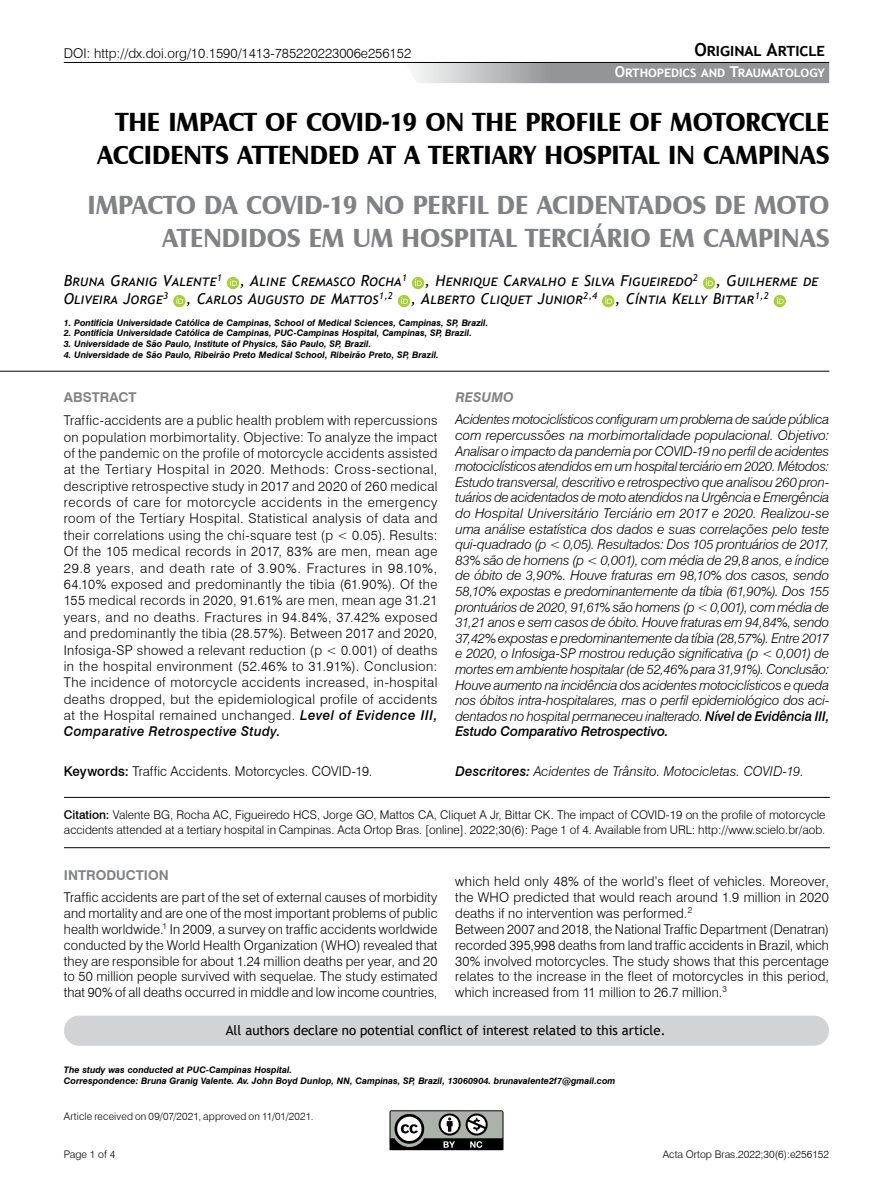
<style>
.page{position:relative;width:893px;height:1191px;background:#fff}
.page>*{position:absolute;margin:0;border:0;box-sizing:border-box;transform-origin:0 0}
.t1{font:700 27px/33px "Castle T";color:#000;text-align:right}
.t2{font:700 27px/33px "Castle T";color:#808285;text-align:right}
.t3{font:700 18px "Trebuchet MS";color:#000}
.t4{font:italic 15px/18px "Trebuchet MS";letter-spacing:.02em;color:#000}
.t5{font:700 15px "Trebuchet MS";color:#fff}
.t6{font:300 13.5px/16.4px "Swiss 721 BT";letter-spacing:.01em;color:#000;text-align:justify}
.t7{font:italic 300 13.5px/15.6px "Swiss 721 BT";letter-spacing:-.01em;color:#000;text-align:justify}
.t8{font:13.5px "Trebuchet MS";color:#000}
.t9{font:700 13.5px "Swiss 721 BT";color:#808285}
.t10{font:italic 700 13.5px "Swiss 721 BT";color:#808285}
.t11{font:300 12px/15px "Swiss 721 BT";color:#000}
.t12{font:300 10.5px "Swiss 721 BT";color:#000}
.t13{font:italic 700 9px/10.8px "Swiss 721 BT";color:#000}
.s1{font-weight:500;font-style:italic}
.s2{font-weight:500}
</style>
<div class="page">
<svg style="left:416px;top:63px;width:413px;height:20px;background:#a2a4a7"></svg>
<svg style="left:389px;top:1110px;width:114px;height:40px;background:#737673"></svg>
<hr style="left:64px;top:62px;width:765px;height:1px;background:#000">
<hr style="left:0;top:371px;width:829px;height:1px;background:#000">
<hr style="left:64px;top:797px;width:766px;height:1px;background:#000">
<hr style="left:64px;top:847px;width:766px;height:1px;background:#000">
<div style="left:64px;top:1015px;width:765px;height:30px;background:#d1d3d4;border-radius:15px"></div>
<div style="left:227px;top:277px;width:12px;height:12px;background:#a6cf38;border-radius:50%"></div>
<svg style="left:230px;top:279px;width:7px;height:7px"></svg>
<div style="left:412px;top:277px;width:12px;height:12px;background:#a6cf38;border-radius:50%"></div>
<svg style="left:415px;top:279px;width:7px;height:7px"></svg>
<div style="left:703px;top:277px;width:12px;height:12px;background:#a6cf38;border-radius:50%"></div>
<svg style="left:706px;top:279px;width:7px;height:7px"></svg>
<div style="left:173px;top:295px;width:12px;height:12px;background:#a6cf38;border-radius:50%"></div>
<svg style="left:176px;top:297px;width:7px;height:7px"></svg>
<div style="left:398px;top:295px;width:12px;height:12px;background:#a6cf38;border-radius:50%"></div>
<svg style="left:401px;top:297px;width:7px;height:7px"></svg>
<div style="left:602px;top:295px;width:12px;height:12px;background:#a6cf38;border-radius:50%"></div>
<svg style="left:605px;top:297px;width:7px;height:7px"></svg>
<div style="left:774px;top:295px;width:12px;height:12px;background:#a6cf38;border-radius:50%"></div>
<svg style="left:777px;top:297px;width:7px;height:7px"></svg>
<p class="t6" style="left:64px;top:45px;width:349px">DOI: http://dx.doi.org/10.1590/1413-785220223006e256152</p>
<h2 class="t3" style="left:694px;top:39px;width:132px">Original Article</h2>
<p class="t5" style="left:615px;top:63px;width:212px">Orthopedics and Traumatology</p>
<h1 class="t1" style="left:97px;top:105px;width:734px">THE IMPACT OF COVID-19 ON THE PROFILE OF MOTORCYCLE<br>ACCIDENTS ATTENDED AT A TERTIARY HOSPITAL IN CAMPINAS</h1>
<h1 class="t2" style="left:87px;top:188px;width:743px">IMPACTO DA COVID-19 NO PERFIL DE ACIDENTADOS DE MOTO<br>ATENDIDOS EM UM HOSPITAL TERCIÁRIO EM CAMPINAS</h1>
<p class="t4" style="left:64px;top:272px;width:756px">Bruna Granig Valente<sup>1</sup> , Aline Cremasco Rocha<sup>1</sup> , Henrique Carvalho e Silva Figueiredo<sup>2</sup> , Guilherme de<br>Oliveira Jorge<sup>3</sup> , Carlos Augusto de Mattos<sup>1,2</sup> , Alberto Cliquet Junior<sup>2,4</sup> , Cíntia Kelly Bittar<sup>1,2</sup></p>
<p class="t13" style="left:64px;top:317px;width:426px">1. Pontifícia Universidade Católica de Campinas, School of Medical Sciences, Campinas, SP, Brazil.</p>
<p class="t13" style="left:64px;top:328px;width:410px">2. Pontifícia Universidade Católica de Campinas, PUC-Campinas Hospital, Campinas, SP, Brazil.</p>
<p class="t13" style="left:64px;top:338px;width:309px">3. Universidade de São Paulo, Institute of Physics, São Paulo, SP, Brazil.</p>
<p class="t13" style="left:64px;top:349px;width:377px">4. Universidade de São Paulo, Ribeirão Preto Medical School, Ribeirão Preto, SP, Brazil.</p>
<p class="t9" style="left:64px;top:389px;width:74px">ABSTRACT</p>
<p class="t6" style="left:64px;top:412px;width:375px">Traffic-accidents are a public health problem with repercussions on population morbimortality. Objective: To analyze the impact of the pandemic on the profile of motorcycle accidents assisted at the Tertiary Hospital in 2020. Methods: Cross-sectional, descriptive retrospective study in 2017 and 2020 of 260 medical records of care for motorcycle accidents in the emergency room of the Tertiary Hospital. Statistical analysis of data and their correlations using the chi-square test (p &lt; 0.05). Results:<br>Of the 105 medical records in 2017, 83% are men, mean age 29.8 years, and death rate of 3.90%. Fractures in 98.10%, 64.10% exposed and predominantly the tibia (61.90%). Of the 155 medical records in 2020, 91.61% are men, mean age 31.21 years, and no deaths. Fractures in 94.84%, 37.42% exposed and predominantly the tibia (28.57%). Between 2017 and 2020, Infosiga-SP showed a relevant reduction (p &lt; 0.001) of deaths in the hospital environment (52.46% to 31.91%). Conclusion:<br>The incidence of motorcycle accidents increased, in-hospital deaths dropped, but the epidemiological profile of accidents at the Hospital remained unchanged. <span class="s1">Level of Evidence III, Comparative Retrospective Study.</span></p>
<p class="t6" style="left:64px;top:762px;width:310px"><span class="s2">Keywords:</span> Traffic Accidents. Motorcycles. COVID-19.</p>
<p class="t10" style="left:455px;top:389px;width:60px">RESUMO</p>
<p class="t7" style="left:455px;top:411px;width:375px">Acidentes motociclísticos configuram um problema de saúde pública com repercussões na morbimortalidade populacional. Objetivo:<br>Analisar o impacto da pandemia por COVID-19 no perfil de acidentes motociclísticos atendidos em um hospital terciário em 2020. Métodos:<br>Estudo transversal, descritivo e retrospectivo que analisou 260 pron&shy;tuários de acidentados de moto atendidos na Urgência e Emergência do Hospital Universitário Terciário em 2017 e 2020. Realizou-se uma análise estatística dos dados e suas correlações pelo teste qui-quadrado (p &lt; 0,05). Resultados: Dos 105 prontuários de 2017, 83% são de homens (p &lt; 0,001), com média de 29,8 anos, e índice de óbito de 3,90%. Houve fraturas em 98,10% dos casos, sendo 58,10% expostas e predominantemente da tíbia (61,90%). Dos 155 prontuários de 2020, 91,61% são homens (p &lt; 0,001), com média de 31,21 anos e sem casos de óbito. Houve fraturas em 94,84%, sendo 37,42% expostas e predominantemente da tíbia (28,57%). Entre 2017 e 2020, o Infosiga-SP mostrou redução significativa (p &lt; 0,001) de mortes em ambiente hospitalar (de 52,46% para 31,91%). Conclusão:<br>Houve aumento na incidência dos acidentes motociclísticos e queda nos óbitos intra-hospitalares, mas o perfil epidemiológico dos aci&shy;dentados no hospital permaneceu inalterado. <span class="s2">Nível de Evidência III, Estudo Comparativo Retrospectivo.</span></p>
<p class="t7" style="left:455px;top:763px;width:350px"><span class="s2">Descritores:</span> Acidentes de Trânsito. Motocicletas. COVID-19.</p>
<p class="t11" style="left:64px;top:807px;width:763px"><span class="s2">Citation:</span> Valente BG, Rocha AC, Figueiredo HCS, Jorge GO, Mattos CA, Cliquet A Jr, Bittar CK. The impact of COVID-19 on the profile of motorcycle accidents attended at a tertiary hospital in Campinas. Acta Ortop Bras. [online]. 2022;30(6): Page 1 of 4. Available from URL: http://www.scielo.br/aob.</p>
<p class="t9" style="left:64px;top:866px;width:106px">INTRODUCTION</p>
<p class="t6" style="left:64px;top:889px;width:375px;line-height:15.9px">Traffic accidents are part of the set of external causes of morbidity and mortality and are one of the most important problems of public health worldwide.<sup>1</sup> In 2009, a survey on traffic accidents worldwide conducted by the World Health Organization (WHO) revealed that they are responsible for about 1.24 million deaths per year, and 20 to 50 million people survived with sequelae. The study estimated that 90% of all deaths occurred in middle and low income countries,</p>
<p class="t6" style="left:455px;top:873px;width:375px;line-height:15.9px;text-align:left">which held only 48% of the world’s fleet of vehicles. Moreover, the WHO predicted that would reach around 1.9 million in 2020 deaths if no intervention was performed.<sup>2<br></sup>Between 2007 and 2018, the National Traffic Department (Denatran) recorded 395,998 deaths from land traffic accidents in Brazil, which 30% involved motorcycles. The study shows that this percentage relates to the increase in the fleet of motorcycles in this period, which increased from 11 million to 26.7 million.<sup>3</sup></p>
<p class="t8" style="left:226px;top:1022px;width:441px">All authors declare no potential conflict of interest related to this article.</p>
<p class="t13" style="left:64px;top:1064px;width:553px">The study was conducted at PUC-Campinas Hospital.<br>Correspondence: Bruna Granig Valente. Av. John Boyd Dunlop, NN, Campinas, SP, Brazil, 13060904. brunavalente2f7@gmail.com</p>
<p class="t12" style="left:64px;top:1109px;width:251px">Article received on 09/07/2021, approved on 11/01/2021.</p>
<p class="t12" style="left:64px;top:1147px;width:53px">Page 1 of 4</p>
<p class="t12" style="left:663px;top:1147px;width:168px">Acta Ortop Bras.2022;30(6):e256152</p>
</div>
